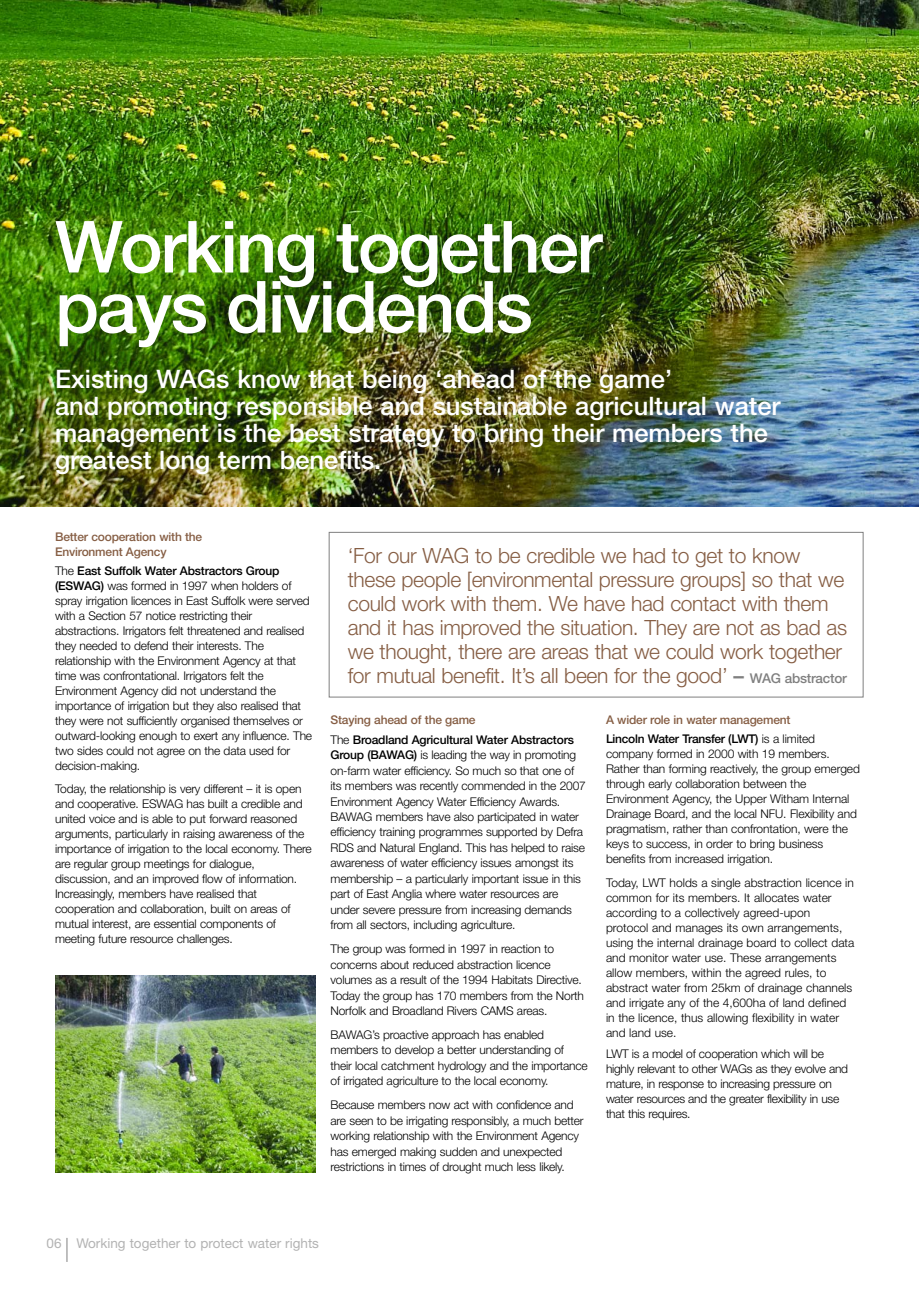
<style>
.page{position:relative;width:919px;height:1297px;background:#fff}
.page>*{position:absolute;margin:0;border:0;box-sizing:border-box;transform-origin:0 0}
.t1{font:500 72px/60px "Helvetica Neue";letter-spacing:-.03em;color:#fff}
.t2{font:500 25.5px/27px "Helvetica Neue";color:#fff}
.t3{font:300 21px/24px "Helvetica Neue";letter-spacing:-.015em;color:#865e44}
.t4{font:13.5px "Helvetica Neue";color:#b3b3b3}
.t5{font:300 12px/15px "Helvetica Neue";letter-spacing:-.015em;color:#000}
.t6{font:500 12px/15px "Helvetica Neue";letter-spacing:-.015em;color:#865e44}
.t7{font:500 12px/19.6px "Helvetica Neue";letter-spacing:-.015em;color:#000}
.s1{font-weight:500}
.s2{font-weight:500;color:#808080}
.s3{font-weight:500;font-size:13.5px;color:#808080}
.s4{color:#865e44}
.s5{font-weight:300}
.s6{color:#000}
.s7{font-weight:300;color:#000}
</style>
<div class="page">
<img style="left:0;top:0;width:918px;height:506px">
<svg style="left:67px;top:1238px;width:1px;height:24px"></svg>
<img style="left:55px;top:975px;width:260px;height:197px">
<div style="left:329px;top:532px;width:534px;height:165px;border:1px solid #808080"></div>
<h1 class="t1" style="left:55px;top:224px;width:548px">Working together pays dividends</h1>
<h2 class="t2" style="left:55px;top:368px;width:727px">Existing WAGs know that being ‘ahead of the game’<br>and promoting responsible and sustainable agricultural water management is the best strategy to bring their members the greatest long term benefits.</h2>
<p class="t6" style="left:55px;top:530px;width:149px">Better cooperation with the<br>Environment Agency</p>
<p class="t5" style="left:55px;top:564px;width:258px">The <span class="s1">East Suffolk Water Abstractors Group (ESWAG)</span> was formed in 1997 when holders of spray irrigation licences in East Suffolk were served with a Section 57 notice restricting their abstractions. Irrigators felt threatened and realised they needed to defend their interests. The relationship with the Environment Agency at that time was confrontational. Irrigators felt the Environment Agency did not understand the importance of irrigation but they also realised that they were not sufficiently organised themselves or outward-looking enough to exert any influence. The two sides could not agree on the data used for decision-making.</p>
<p class="t5" style="left:55px;top:783px;width:258px">Today, the relationship is very different – it is open and cooperative. ESWAG has built a credible and united voice and is able to put forward reasoned arguments, particularly in raising awareness of the importance of irrigation to the local economy. There are regular group meetings for dialogue, discussion, and an improved flow of information.<br>Increasingly, members have realised that cooperation and collaboration, built on areas of mutual interest, are essential components of meeting future resource challenges.</p>
<p class="t3" style="left:348px;top:545px;width:501px">‘For our WAG to be credible we had to get to know these people [environmental pressure groups] so that we could work with them. We have had contact with them and it has improved the situation. They are not as bad as we thought, there are areas that we could work together for mutual benefit. It’s all been for the good’ <span class="s2">–</span> <span class="s3">WAG abstractor</span></p>
<p class="t7" style="left:330px;top:711px;width:245px"><span class="s4">Staying ahead of the game<br></span><span class="s5">The</span> Broadland Agricultural Water Abstractors</p>
<p class="t5" style="left:330px;top:748px;width:257px;line-height:15.5px"><span class="s1">Group (BAWAG)</span> is leading the way in promoting on-farm water efficiency. So much so that one of its members was recently commended in the 2007<br>Environment Agency Water Efficiency Awards.<br>BAWAG members have also participated in water efficiency training programmes supported by Defra RDS and Natural England. This has helped to raise awareness of water efficiency issues amongst its membership – a particularly important issue in this part of East Anglia where water resources are under severe pressure from increasing demands from all sectors, including agriculture.</p>
<p class="t5" style="left:330px;top:942px;width:255px;line-height:15.5px">The group was formed in 1997 in reaction to concerns about reduced abstraction licence volumes as a result of the 1994 Habitats Directive.<br>Today the group has 170 members from the North Norfolk and Broadland Rivers CAMS areas.</p>
<p class="t5" style="left:330px;top:1028px;width:259px;line-height:15.5px">BAWAG’s proactive approach has enabled members to develop a better understanding of their local catchment hydrology and the importance of irrigated agriculture to the local economy.</p>
<p class="t5" style="left:330px;top:1098px;width:255px;line-height:15.5px">Because members now act with confidence and are seen to be irrigating responsibly, a much better working relationship with the Environment Agency has emerged making sudden and unexpected restrictions in times of drought much less likely.</p>
<p class="t6" style="left:606px;top:711px;width:211px;line-height:19.2px">A wider role in water management<br><span class="s6">Lincoln Water Transfer (LWT)</span> <span class="s7">is a limited</span></p>
<p class="t5" style="left:606px;top:748px;width:255px">company formed in 2000 with 19 members.<br>Rather than forming reactively, the group emerged through early collaboration between the Environment Agency, the Upper Witham Internal Drainage Board, and the local NFU. Flexibility and pragmatism, rather than confrontation, were the keys to success, in order to bring business benefits from increased irrigation.</p>
<p class="t5" style="left:606px;top:876px;width:250px">Today, LWT holds a single abstraction licence in common for its members. It allocates water according to a collectively agreed-upon protocol and manages its own arrangements, using the internal drainage board to collect data and monitor water use. These arrangements allow members, within the agreed rules, to abstract water from 25km of drainage channels and irrigate any of the 4,600ha of land defined in the licence, thus allowing flexibility in water and land use.</p>
<p class="t5" style="left:606px;top:1047px;width:244px">LWT is a model of cooperation which will be highly relevant to other WAGs as they evolve and mature, in response to increasing pressure on water resources and the greater flexibility in use that this requires.</p>
<p class="t4" style="left:47px;top:1238px;width:274px">06 Working together to protect water rights</p>
</div>
